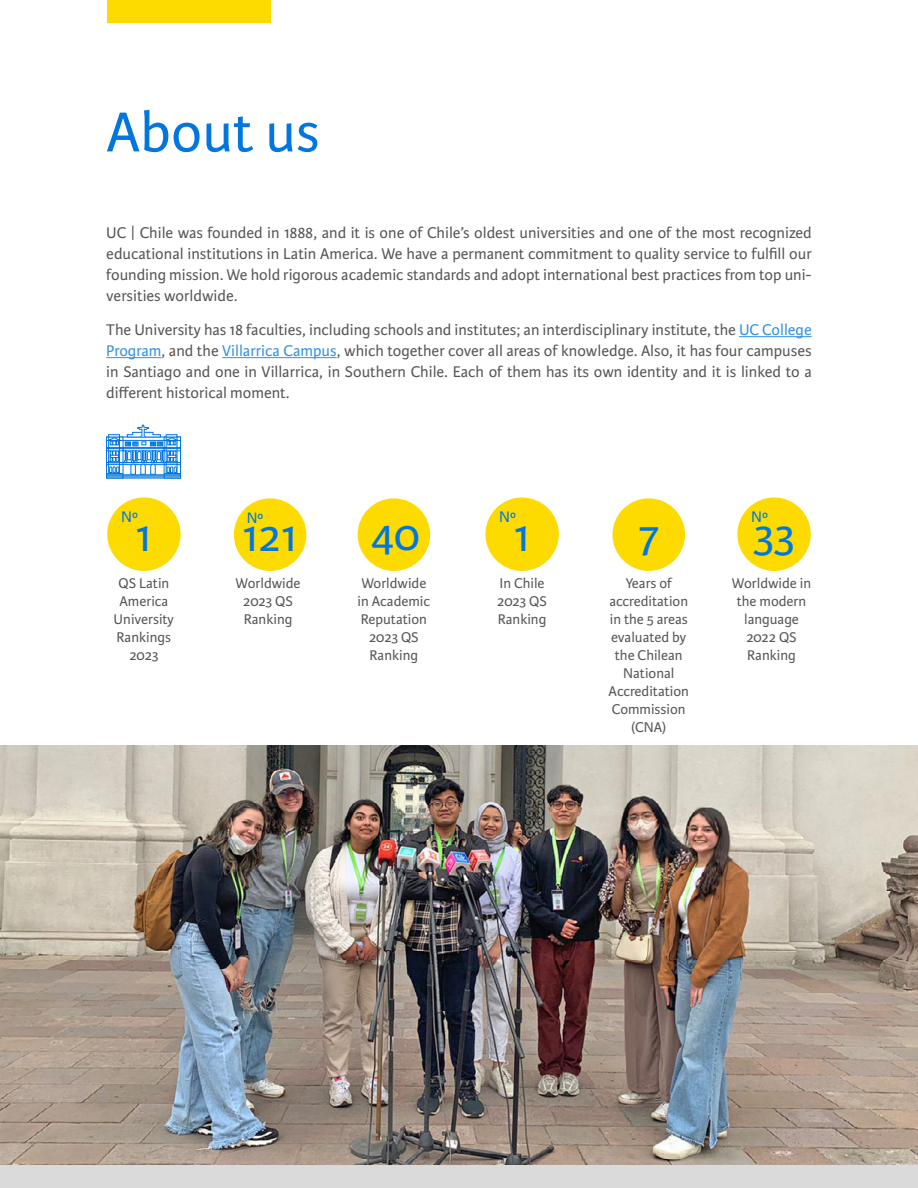
<style>
.page{position:relative;width:918px;height:1188px;background:#fff}
.page>*{position:absolute;margin:0;border:0;box-sizing:border-box;transform-origin:0 0}
.t1{font:60px "Karmina Sans";color:#0176de}
.t2{font:47.1px "Karmina Sans";color:#0176de}
.t3{font:46.65px "Karmina Sans";color:#0176de}
.t4{font:16.5px/21px "Karmina Sans";color:#575756;text-align:justify}
.t5{font:16.35px "Karmina Sans";color:#0176de}
.t6{font:16.05px "Karmina Sans";color:#0176de}
.t7{font:15px/18px "Karmina Sans";color:#575756;text-align:center}
.s1{color:#3491e4}
</style>
<div class="page">
<hr style="left:739px;top:336px;width:73px;height:1px;background:#3491e4">
<hr style="left:106px;top:357px;width:56px;height:1px;background:#3491e4">
<hr style="left:222px;top:357px;width:115px;height:1px;background:#3491e4">
<div style="left:107px;top:0;width:163px;height:22px;background:#fdda00"></div>
<img style="left:0;top:745px;width:918px;height:421px">
<div style="left:106px;top:437px;width:17px;height:41px;background:#0377de"></div>
<hr style="left:107px;top:476px;width:74px;height:1px;background:#0176de">
<hr style="left:107px;top:477px;width:74px;height:1px;background:#0176de">
<svg style="left:106px;top:424px;width:75px;height:52px"></svg>
<div style="left:0;top:1166px;width:918px;height:22px;background:#dadada"></div>
<div style="left:234px;top:498px;width:72px;height:73px;background:#fdda00;border-radius:50%"></div>
<div style="left:107px;top:497px;width:74px;height:74px;background:#fdda00;border-radius:50%"></div>
<div style="left:358px;top:498px;width:72px;height:73px;background:#fdda00;border-radius:50%"></div>
<div style="left:613px;top:498px;width:72px;height:73px;background:#fdda00;border-radius:50%"></div>
<div style="left:485px;top:497px;width:74px;height:74px;background:#fdda00;border-radius:50%"></div>
<div style="left:737px;top:497px;width:74px;height:74px;background:#fdda00;border-radius:50%"></div>
<h1 class="t1" style="left:106px;top:98px;width:215px">About us</h1>
<p class="t4" style="left:106px;top:223px;width:707px">UC | Chile was founded in 1888, and it is one of Chile’s oldest universities and one of the most recognized educational institutions in Latin America. We have a permanent commitment to quality service to fulfill our founding mission. We hold rigorous academic standards and adopt international best practices from top uni&shy;versities worldwide.</p>
<p class="t4" style="left:106px;top:319px;width:707px">The University has 18 faculties, including schools and institutes; an interdisciplinary institute, the <span class="s1">UC College Program</span>, and the <span class="s1">Villarrica Campus</span>, which together cover all areas of knowledge. Also, it has four campuses in Santiago and one in Villarrica, in Southern Chile. Each of them has its own identity and it is linked to a different historical moment.</p>
<p class="t5" style="left:121px;top:508px;width:18px">Nº</p>
<h2 class="t2" style="left:136px;top:509px;width:18px">1</h2>
<h3 class="t3" style="left:371px;top:509px;width:50px">40</h3>
<h3 class="t3" style="left:638px;top:510px;width:22px">7</h3>
<p class="t5" style="left:499px;top:508px;width:18px">Nº</p>
<h2 class="t2" style="left:514px;top:509px;width:18px">1</h2>
<p class="t6" style="left:247px;top:508px;width:18px">Nº</p>
<h3 class="t3" style="left:243px;top:510px;width:57px">121</h3>
<p class="t5" style="left:751px;top:508px;width:18px">Nº</p>
<h2 class="t2" style="left:753px;top:509px;width:43px">33</h2>
<p class="t7" style="left:114px;top:575px;width:62px">QS Latin<br>America<br>University<br>Rankings<br>2023</p>
<p class="t7" style="left:236px;top:575px;width:66px">Worldwide<br>2023 QS<br>Ranking</p>
<p class="t7" style="left:358px;top:575px;width:74px">Worldwide in Academic<br>Reputation<br>2023 QS<br>Ranking</p>
<p class="t7" style="left:497px;top:575px;width:51px;text-align:left">In Chile<br>2023 QS<br>Ranking</p>
<p class="t7" style="left:732px;top:575px;width:81px">Worldwide in the modern language<br>2022 QS<br>Ranking</p>
<p class="t7" style="left:609px;top:575px;width:82px">Years of accreditation in the 5 areas evaluated by the Chilean<br>National<br>Accreditation<br>Commission (CNA)</p>
</div>
